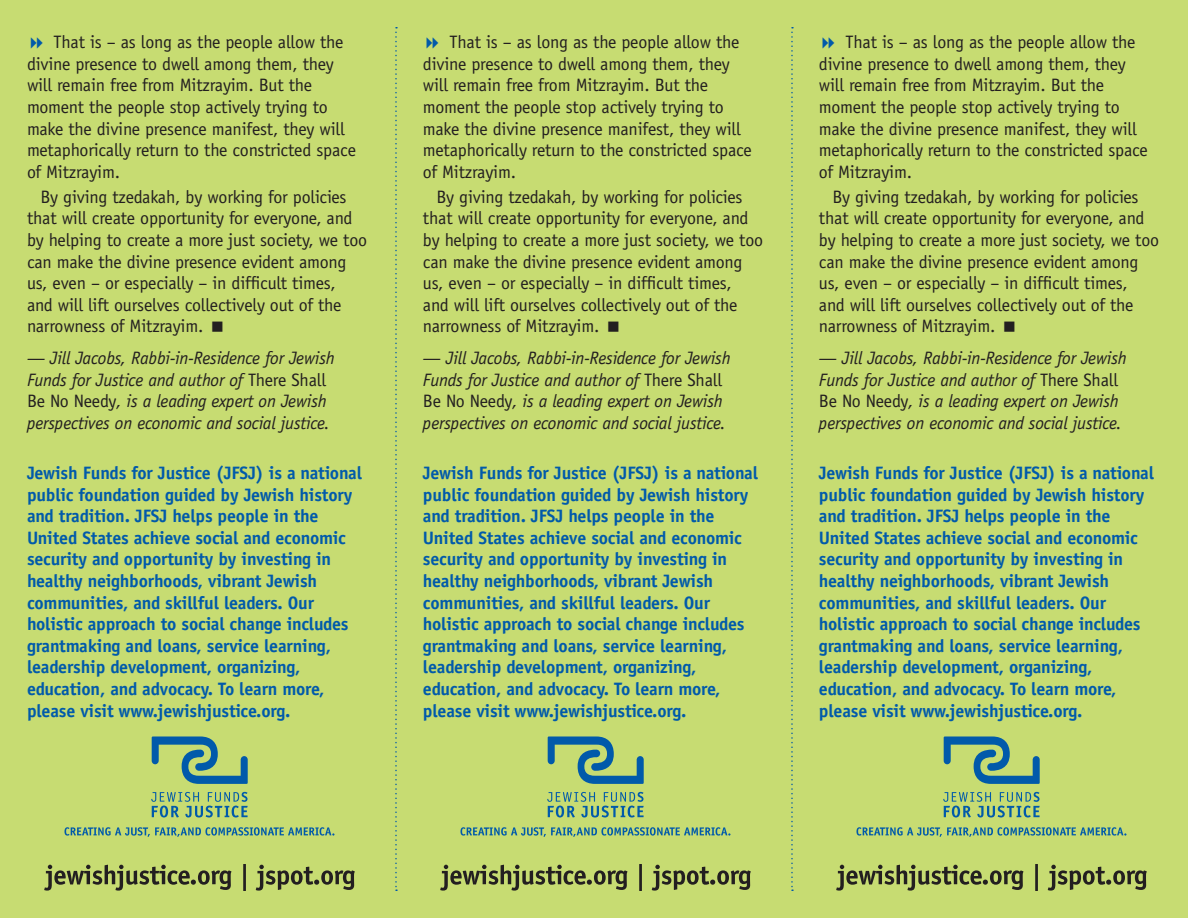
<style>
.page{position:relative;width:1188px;height:918px;background:#fff}
.page>*{position:absolute;margin:0;border:0;box-sizing:border-box;transform-origin:0 0}
.t1{font:18px/21.6px "Officina Sans LT";letter-spacing:-.01em;color:#231f20}
.t2{font:700 18px/21.6px "Officina Sans LT";letter-spacing:-.01em;color:#015aaa}
.t3{font:italic 18px/21.6px "Officina Sans LT";letter-spacing:-.01em;color:#231f20}
.s1{font-style:normal}
</style>
<div class="page">
<div style="left:0;top:0;width:396px;height:918px;background:#c7dc72"></div>
<svg style="left:151px;top:792px;width:97px;height:26px;background:#8fb781"></svg>
<svg style="left:152px;top:736px;width:96px;height:48px;background:#7baa87"></svg>
<svg style="left:64px;top:827px;width:270px;height:10px;background:#81ae85"></svg>
<svg style="left:44px;top:865px;width:187px;height:26px;background:#93a058"></svg>
<hr style="left:243px;top:864px;width:3px;height:27px;background:#231f20">
<svg style="left:256px;top:865px;width:99px;height:26px;background:#93a057"></svg>
<div style="left:396px;top:0;width:396px;height:918px;background:#c7dc72"></div>
<svg style="left:547px;top:792px;width:97px;height:26px;background:#8fb781"></svg>
<svg style="left:548px;top:736px;width:96px;height:48px;background:#7baa87"></svg>
<svg style="left:460px;top:827px;width:270px;height:10px;background:#81ae85"></svg>
<svg style="left:440px;top:865px;width:187px;height:26px;background:#93a058"></svg>
<hr style="left:639px;top:864px;width:3px;height:27px;background:#231f20">
<svg style="left:652px;top:865px;width:99px;height:26px;background:#93a057"></svg>
<div style="left:792px;top:0;width:396px;height:918px;background:#c7dc72"></div>
<svg style="left:943px;top:792px;width:97px;height:26px;background:#8fb781"></svg>
<svg style="left:944px;top:736px;width:96px;height:48px;background:#7baa87"></svg>
<svg style="left:856px;top:827px;width:270px;height:10px;background:#81ae85"></svg>
<svg style="left:836px;top:865px;width:187px;height:26px;background:#93a058"></svg>
<hr style="left:1035px;top:864px;width:3px;height:27px;background:#231f20">
<svg style="left:1048px;top:865px;width:99px;height:26px;background:#93a057"></svg>
<svg style="left:395px;top:27px;width:2px;height:864px;background:#a2c37b"></svg>
<svg style="left:791px;top:27px;width:2px;height:864px;background:#a2c37b"></svg>
<svg style="left:31px;top:37px;width:12px;height:12px"></svg>
<svg style="left:213px;top:322px;width:10px;height:10px"></svg>
<svg style="left:427px;top:37px;width:12px;height:12px"></svg>
<svg style="left:609px;top:322px;width:10px;height:10px"></svg>
<svg style="left:823px;top:37px;width:12px;height:12px"></svg>
<svg style="left:1005px;top:322px;width:10px;height:10px"></svg>
<p class="t1" style="left:27px;top:31px;width:331px;text-indent:27px">That is – as long as the people allow the divine presence to dwell among them, they will remain free from Mitzrayim. But the moment the people stop actively trying to make the divine presence manifest, they will metaphorically return to the constricted space of Mitzrayim.</p>
<p class="t1" style="left:27px;top:186px;width:342px;text-indent:14px">By giving tzedakah, by working for policies that will create opportunity for everyone, and by helping to create a more just society, we too can make the divine presence evident among us, even – or especially – in difficult times,<br>and will lift ourselves collectively out of the narrowness of Mitzrayim.</p>
<p class="t3" style="left:27px;top:347px;width:309px">— Jill Jacobs, Rabbi-in-Residence for Jewish Funds for Justice and author of <span class="s1">There Shall Be No Needy</span>, is a leading expert on Jewish perspectives on economic and social justice.</p>
<p class="t2" style="left:27px;top:462px;width:337px">Jewish Funds for Justice (JFSJ) is a national public foundation guided by Jewish history and tradition. JFSJ helps people in the United States achieve social and economic security and opportunity by investing in healthy neighborhoods, vibrant Jewish communities, and skillful leaders. Our holistic approach to social change includes grantmaking and loans, service learning, leadership development, organizing, education, and advocacy. To learn more, please visit www.jewishjustice.org.</p>
<p class="t1" style="left:423px;top:31px;width:331px;text-indent:27px">That is – as long as the people allow the divine presence to dwell among them, they will remain free from Mitzrayim. But the moment the people stop actively trying to make the divine presence manifest, they will metaphorically return to the constricted space of Mitzrayim.</p>
<p class="t1" style="left:423px;top:186px;width:342px;text-indent:14px">By giving tzedakah, by working for policies that will create opportunity for everyone, and by helping to create a more just society, we too can make the divine presence evident among us, even – or especially – in difficult times,<br>and will lift ourselves collectively out of the narrowness of Mitzrayim.</p>
<p class="t3" style="left:423px;top:347px;width:309px">— Jill Jacobs, Rabbi-in-Residence for Jewish Funds for Justice and author of <span class="s1">There Shall Be No Needy</span>, is a leading expert on Jewish perspectives on economic and social justice.</p>
<p class="t2" style="left:423px;top:462px;width:337px">Jewish Funds for Justice (JFSJ) is a national public foundation guided by Jewish history and tradition. JFSJ helps people in the United States achieve social and economic security and opportunity by investing in healthy neighborhoods, vibrant Jewish communities, and skillful leaders. Our holistic approach to social change includes grantmaking and loans, service learning, leadership development, organizing, education, and advocacy. To learn more, please visit www.jewishjustice.org.</p>
<p class="t1" style="left:819px;top:31px;width:331px;text-indent:27px">That is – as long as the people allow the divine presence to dwell among them, they will remain free from Mitzrayim. But the moment the people stop actively trying to make the divine presence manifest, they will metaphorically return to the constricted space of Mitzrayim.</p>
<p class="t1" style="left:819px;top:186px;width:342px;text-indent:14px">By giving tzedakah, by working for policies that will create opportunity for everyone, and by helping to create a more just society, we too can make the divine presence evident among us, even – or especially – in difficult times,<br>and will lift ourselves collectively out of the narrowness of Mitzrayim.</p>
<p class="t3" style="left:819px;top:347px;width:309px">— Jill Jacobs, Rabbi-in-Residence for Jewish Funds for Justice and author of <span class="s1">There Shall Be No Needy</span>, is a leading expert on Jewish perspectives on economic and social justice.</p>
<p class="t2" style="left:819px;top:462px;width:337px">Jewish Funds for Justice (JFSJ) is a national public foundation guided by Jewish history and tradition. JFSJ helps people in the United States achieve social and economic security and opportunity by investing in healthy neighborhoods, vibrant Jewish communities, and skillful leaders. Our holistic approach to social change includes grantmaking and loans, service learning, leadership development, organizing, education, and advocacy. To learn more, please visit www.jewishjustice.org.</p>
</div>
